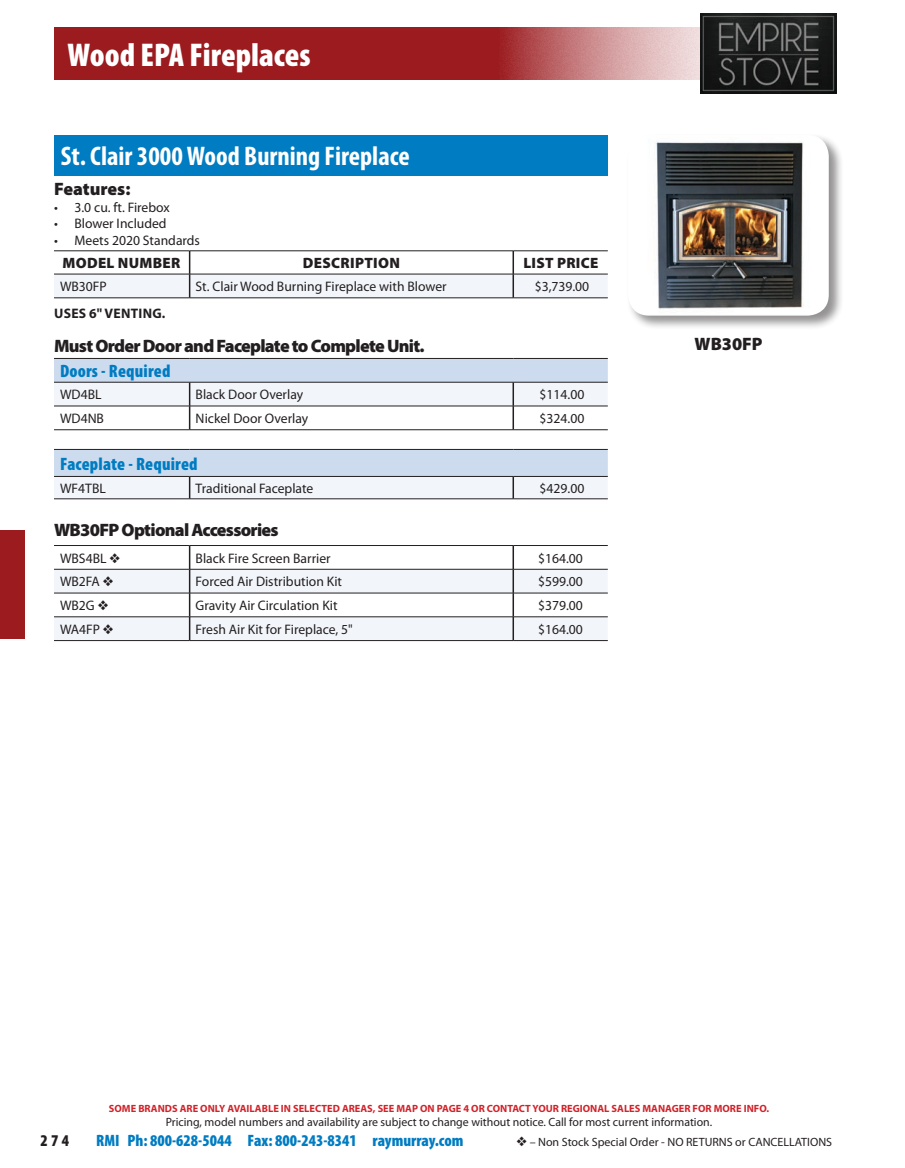
<style>
.page{position:relative;width:905px;height:1168px;background:#fff}
.page>*{position:absolute;margin:0;border:0;box-sizing:border-box;transform-origin:0 0}
.t1{font:900 condensed 33px "Myriad Pro";color:#fff}
.t2{font:700 condensed 27px "Myriad Pro";color:#fff}
.t3{font:900 18px "Myriad Pro";letter-spacing:-.04em;color:#231f20}
.t4{font:900 condensed 18px "Myriad Pro";letter-spacing:.01em;color:#007cc2}
.t5{font:900 18px "Myriad Pro";color:#231f20}
.t6{font:900 condensed 16.5px "Myriad Pro";color:#007cc2}
.t7{font:900 condensed 16.5px "Myriad Pro";color:#231f20}
.t8{font:900 15px "Myriad Pro";letter-spacing:.02em;color:#231f20}
.t9{font:13.8px "Myriad Pro";color:#231f20}
.t10{font:700 13.8px "Myriad Pro";letter-spacing:.02em;color:#231f20}
.t11{font:12px "Myriad Pro";color:#231f20}
.t12{font:700 10.5px "Myriad Pro";color:#d1232a}
</style>
<div class="page">
<div style="left:54px;top:135px;width:554px;height:41px;background:#007cc2"></div>
<svg style="left:54px;top:275px;width:554px;height:365px"></svg>
<svg style="left:54px;top:359px;width:554px;height:47px;fill:#cddbef"></svg>
<svg style="left:54px;top:407px;width:554px;height:209px"></svg>
<hr style="left:512px;top:251px;width:2px;height:23px;background:#231f20">
<svg style="left:189px;top:252px;width:1px;height:46px"></svg>
<hr style="left:512px;top:274px;width:2px;height:24px;background:#231f20">
<hr style="left:512px;top:382px;width:2px;height:24px;background:#231f20">
<svg style="left:189px;top:383px;width:1px;height:46px"></svg>
<hr style="left:512px;top:406px;width:2px;height:23px;background:#231f20">
<svg style="left:189px;top:477px;width:1px;height:21px"></svg>
<hr style="left:512px;top:477px;width:2px;height:22px;background:#231f20">
<hr style="left:512px;top:546px;width:2px;height:23px;background:#231f20">
<hr style="left:512px;top:569px;width:2px;height:24px;background:#231f20">
<hr style="left:512px;top:593px;width:2px;height:23px;background:#231f20">
<svg style="left:189px;top:546px;width:1px;height:94px"></svg>
<hr style="left:512px;top:617px;width:2px;height:23px;background:#231f20">
<hr style="left:54px;top:274px;width:136px;height:1px;background:#231f20">
<hr style="left:190px;top:274px;width:323px;height:1px;background:#231f20">
<hr style="left:513px;top:274px;width:95px;height:1px;background:#231f20">
<hr style="left:54px;top:298px;width:136px;height:1px;background:#231f20">
<hr style="left:190px;top:298px;width:323px;height:1px;background:#231f20">
<hr style="left:513px;top:298px;width:95px;height:1px;background:#231f20">
<hr style="left:54px;top:382px;width:136px;height:1px;background:#231f20">
<hr style="left:190px;top:382px;width:323px;height:1px;background:#231f20">
<hr style="left:513px;top:382px;width:95px;height:1px;background:#231f20">
<hr style="left:54px;top:406px;width:136px;height:1px;background:#231f20">
<hr style="left:190px;top:406px;width:323px;height:1px;background:#231f20">
<hr style="left:513px;top:406px;width:95px;height:1px;background:#231f20">
<hr style="left:54px;top:429px;width:136px;height:1px;background:#231f20">
<hr style="left:190px;top:429px;width:323px;height:1px;background:#231f20">
<hr style="left:513px;top:429px;width:95px;height:1px;background:#231f20">
<hr style="left:54px;top:476px;width:136px;height:1px;background:#231f20">
<hr style="left:190px;top:476px;width:323px;height:1px;background:#231f20">
<hr style="left:513px;top:476px;width:95px;height:1px;background:#231f20">
<hr style="left:54px;top:498px;width:136px;height:1px;background:#231f20">
<hr style="left:190px;top:498px;width:323px;height:1px;background:#231f20">
<hr style="left:513px;top:498px;width:95px;height:1px;background:#231f20">
<hr style="left:54px;top:640px;width:136px;height:1px;background:#231f20">
<hr style="left:190px;top:640px;width:323px;height:1px;background:#231f20">
<hr style="left:513px;top:640px;width:95px;height:1px;background:#231f20">
<hr style="left:54px;top:358px;width:136px;height:1px;background:#231f20">
<hr style="left:190px;top:358px;width:323px;height:1px;background:#231f20">
<hr style="left:513px;top:358px;width:95px;height:1px;background:#231f20">
<hr style="left:54px;top:449px;width:136px;height:1px;background:#231f20">
<hr style="left:190px;top:449px;width:323px;height:1px;background:#231f20">
<hr style="left:513px;top:449px;width:95px;height:1px;background:#231f20">
<hr style="left:54px;top:545px;width:136px;height:1px;background:#231f20">
<hr style="left:190px;top:545px;width:323px;height:1px;background:#231f20">
<hr style="left:513px;top:545px;width:95px;height:1px;background:#231f20">
<hr style="left:54px;top:569px;width:136px;height:1px;background:#231f20">
<hr style="left:190px;top:569px;width:323px;height:1px;background:#231f20">
<hr style="left:513px;top:569px;width:95px;height:1px;background:#231f20">
<hr style="left:54px;top:593px;width:136px;height:1px;background:#231f20">
<hr style="left:190px;top:593px;width:323px;height:1px;background:#231f20">
<hr style="left:513px;top:593px;width:95px;height:1px;background:#231f20">
<hr style="left:54px;top:616px;width:136px;height:1px;background:#231f20">
<hr style="left:190px;top:616px;width:323px;height:1px;background:#231f20">
<hr style="left:513px;top:616px;width:95px;height:1px;background:#231f20">
<hr style="left:54px;top:251px;width:136px;height:1px;background:#231f20">
<hr style="left:190px;top:251px;width:323px;height:1px;background:#231f20">
<hr style="left:513px;top:251px;width:95px;height:1px;background:#231f20">
<div style="left:626px;top:134px;width:217px;height:197px;background:#231f20;opacity:.49"></div>
<div style="left:629px;top:136px;width:199px;height:179px;background:#fff;border-radius:20px"></div>
<img style="left:655px;top:141px;width:149px;height:168px">
<div style="left:628px;top:135px;width:200px;height:181px;border:2px solid #fff;border-radius:20px"></div>
<svg style="left:54px;top:27px;width:646px;height:53px;fill:#9b1b1f"></svg>
<img style="left:700px;top:14px;width:136px;height:79px">
<div style="left:0;top:530px;width:25px;height:108px;background:#9b1b1f"></div>
<h1 class="t1" style="left:68px;top:34px;width:245px">Wood EPA Fireplaces</h1>
<h2 class="t2" style="left:61px;top:140px;width:350px">St. Clair 3000 Wood Burning Fireplace</h2>
<h3 class="t5" style="left:54px;top:177px;width:78px">Features:</h3>
<p class="t9" style="left:54px;top:198px;width:117px">• 3.0 cu. ft. Firebox</p>
<p class="t9" style="left:54px;top:215px;width:114px">• Blower Included</p>
<p class="t9" style="left:54px;top:232px;width:147px">• Meets 2020 Standards</p>
<p class="t8" style="left:63px;top:253px;width:119px">MODEL NUMBER</p>
<p class="t8" style="left:303px;top:253px;width:98px">DESCRIPTION</p>
<p class="t8" style="left:523px;top:253px;width:77px">LIST PRICE</p>
<p class="t9" style="left:60px;top:278px;width:48px">WB30FP</p>
<p class="t9" style="left:196px;top:278px;width:252px">St. Clair Wood Burning Fireplace with Blower</p>
<p class="t9" style="left:534px;top:278px;width:56px">$3,739.00</p>
<p class="t10" style="left:54px;top:304px;width:113px">USES 6" VENTING.</p>
<h3 class="t3" style="left:54px;top:334px;width:372px">Must Order Door and Faceplate to Complete Unit.</h3>
<h3 class="t4" style="left:60px;top:359px;width:112px">Doors - Required</h3>
<p class="t9" style="left:60px;top:386px;width:43px">WD4BL</p>
<p class="t9" style="left:196px;top:386px;width:109px">Black Door Overlay</p>
<p class="t9" style="left:539px;top:386px;width:46px">$114.00</p>
<p class="t9" style="left:60px;top:410px;width:45px">WD4NB</p>
<p class="t9" style="left:196px;top:410px;width:114px">Nickel Door Overlay</p>
<p class="t9" style="left:539px;top:410px;width:46px">$324.00</p>
<h3 class="t4" style="left:60px;top:452px;width:139px">Faceplate - Required</h3>
<p class="t9" style="left:60px;top:480px;width:47px">WF4TBL</p>
<p class="t9" style="left:196px;top:480px;width:119px">Traditional Faceplate</p>
<p class="t9" style="left:539px;top:480px;width:46px">$429.00</p>
<h3 class="t3" style="left:54px;top:518px;width:226px">WB30FP Optional Accessories</h3>
<p class="t9" style="left:60px;top:549px;width:62px">WBS4BL ❖</p>
<p class="t9" style="left:196px;top:549px;width:136px">Black Fire Screen Barrier</p>
<p class="t9" style="left:538px;top:549px;width:46px">$164.00</p>
<p class="t9" style="left:60px;top:573px;width:55px">WB2FA ❖</p>
<p class="t9" style="left:196px;top:573px;width:148px">Forced Air Distribution Kit</p>
<p class="t9" style="left:538px;top:573px;width:46px">$599.00</p>
<p class="t9" style="left:60px;top:597px;width:50px">WB2G ❖</p>
<p class="t9" style="left:196px;top:597px;width:143px">Gravity Air Circulation Kit</p>
<p class="t9" style="left:538px;top:597px;width:46px">$379.00</p>
<p class="t9" style="left:60px;top:621px;width:55px">WA4FP ❖</p>
<p class="t9" style="left:196px;top:621px;width:159px">Fresh Air Kit for Fireplace, 5"</p>
<p class="t9" style="left:538px;top:621px;width:46px">$164.00</p>
<h3 class="t3" style="left:694px;top:332px;width:70px">WB30FP</h3>
<p class="t12" style="left:109px;top:1102px;width:661px">SOME BRANDS ARE ONLY AVAILABLE IN SELECTED AREAS, SEE MAP ON PAGE 4 OR CONTACT YOUR REGIONAL SALES MANAGER FOR MORE INFO.</p>
<p class="t11" style="left:166px;top:1115px;width:548px">Pricing, model numbers and availability are subject to change without notice. Call for most current information.</p>
<p class="t7" style="left:40px;top:1130px;width:30px">274</p>
<p class="t6" style="left:96px;top:1130px;width:369px">RMI Ph: 800-628-5044 Fax: 800-243-8341 raymurray.com</p>
<p class="t11" style="left:516px;top:1134px;width:317px">❖ – Non Stock Special Order - NO RETURNS or CANCELLATIONS</p>
</div>
